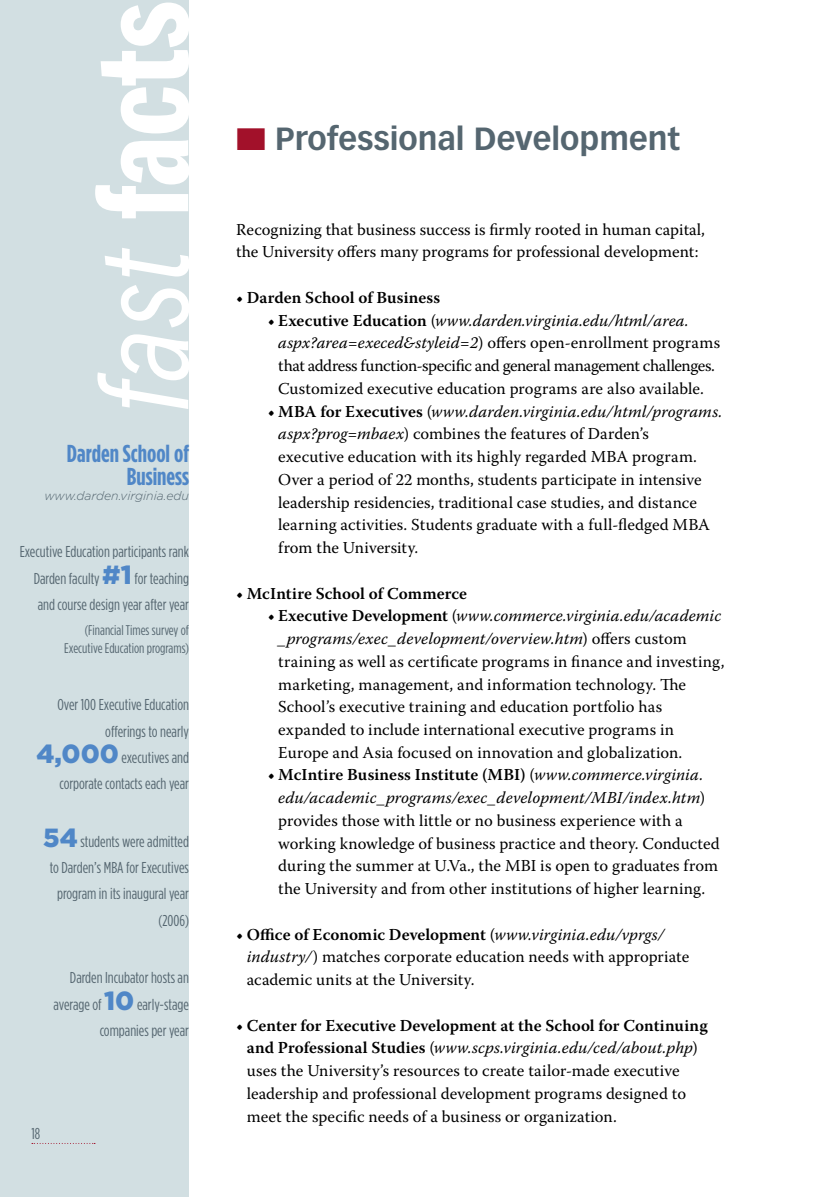
<style>
.page{position:relative;width:819px;height:1197px;background:#fff}
.page>*{position:absolute;margin:0;border:0;box-sizing:border-box;transform-origin:0 0}
.t1{font:134.22px "Franklin Gothic Demi Cmpr";color:#fff}
.t2{font:700 31.5px "Vectora LT Std";color:#556670}
.t3{font:700 24.5px/22.8px "Gotham Condensed";color:#5087c7;text-align:right}
.t4{font:16.62px/22.8px "Warnock Pro";color:#000}
.t5{font:600 16.62px "Warnock Pro";letter-spacing:.005em;color:#000}
.t6{font:15.75px/26.2px "Gotham Condensed";color:#556670;text-align:right}
.t7{font:14px/17.5px "Gotham Condensed";color:#556670;text-align:right}
.t8{font:italic 300 12.25px "Gotham";color:#556670}
.s1{font-family:"Franklin Gothic Book Cmpr Ital"}
.s2{font-family:"Gotham";font-weight:900;font-size:26.25px;color:#5087c7}
.s3{color:#a2112a}
.s4{font-weight:600}
.s5{font-style:italic}
</style>
<div class="page">
<div style="left:0;top:0;width:189px;height:1197px;background:#d2dfe2"></div>
<svg style="left:32px;top:1143px;width:63px;height:1px"></svg>
<h1 class="t1" style="left:70px;top:413px;width:414px;rotate:-90deg"><span class="s1">fast</span> facts</h1>
<h3 class="t3" style="left:67px;top:442px;width:124px">Darden School of<br>Business</h3>
<p class="t8" style="left:44px;top:489px;width:146px">www.darden.virginia.edu</p>
<p class="t6" style="left:34px;top:538px;width:157px;text-align:justify;text-indent:-14px">Executive Education participants rank Darden faculty <span class="s2">#1</span> for teaching and course design year after year</p>
<p class="t7" style="left:64px;top:621px;width:126px">(Financial Times survey of<br>Executive Education programs)</p>
<p class="t6" style="left:37px;top:692px;width:154px">Over 100 Executive Education offerings to nearly<br><span class="s2">4,000</span> executives and corporate contacts each year</p>
<p class="t6" style="left:43px;top:828px;width:147px"><span class="s2">54</span> students were admitted to Darden’s MBA for Executives program in its inaugural year (2006)</p>
<p class="t6" style="left:54px;top:965px;width:137px">Darden Incubator hosts an average of <span class="s2">10</span> early-stage companies per year</p>
<p class="t6" style="left:32px;top:1120px;width:10px">18</p>
<h2 class="t2" style="left:236px;top:120px;width:446px"><span class="s3">■</span> Professional Development</h2>
<p class="t4" style="left:236px;top:218px;width:470px">Recognizing that business success is firmly rooted in human capital, the University offers many programs for professional development:</p>
<p class="t5" style="left:236px;top:287px;width:205px">• Darden School of Business</p>
<p class="t4" style="left:278px;top:308px;width:443px;text-indent:-11px"><span class="s4">• Executive Education</span> (<span class="s5">www.darden.virginia.edu/html/area. aspx?area=execed&amp;styleid=2</span>) offers open-enrollment programs that address function-specific and general management challenges.<br>Customized executive education programs are also available.</p>
<p class="t4" style="left:278px;top:399px;width:446px;text-indent:-11px"><span class="s4">• MBA for Executives</span> (<span class="s5">www.darden.virginia.edu/html/programs. aspx?prog=mbaex</span>) combines the features of Darden’s<br>executive education with its highly regarded MBA program.<br>Over a period of 22 months, students participate in intensive leadership residencies, traditional case studies, and distance learning activities. Students graduate with a full-fledged MBA from the University.</p>
<p class="t5" style="left:236px;top:583px;width:232px">• McIntire School of Commerce</p>
<p class="t4" style="left:278px;top:604px;width:448px;text-indent:-11px"><span class="s4">• Executive Development</span> (<span class="s5">www.commerce.virginia.edu/academic _programs/exec_development/overview.htm</span>) offers custom training as well as certificate programs in finance and investing, marketing, management, and information technology. The School’s executive training and education portfolio has expanded to include international executive programs in Europe and Asia focused on innovation and globalization.</p>
<p class="t4" style="left:278px;top:763px;width:443px;text-indent:-11px"><span class="s4">• McIntire Business Institute (MBI)</span> (<span class="s5">www.commerce.virginia. edu/academic_programs/exec_development/MBI/index.htm</span>) provides those with little or no business experience with a working knowledge of business practice and theory. Conducted during the summer at U.Va., the MBI is open to graduates from the University and from other institutions of higher learning.</p>
<p class="t4" style="left:247px;top:923px;width:444px;text-indent:-11px"><span class="s4">• Office of Economic Development</span> (<span class="s5">www.virginia.edu/vprgs/ industry/</span>) matches corporate education needs with appropriate academic units at the University.</p>
<p class="t4" style="left:247px;top:1014px;width:462px;text-indent:-11px"><span class="s4">• Center for Executive Development at the School for Continuing and Professional Studies</span> (<span class="s5">www.scps.virginia.edu/ced/about.php</span>) uses the University’s resources to create tailor-made executive leadership and professional development programs designed to meet the specific needs of a business or organization.</p>
</div>
